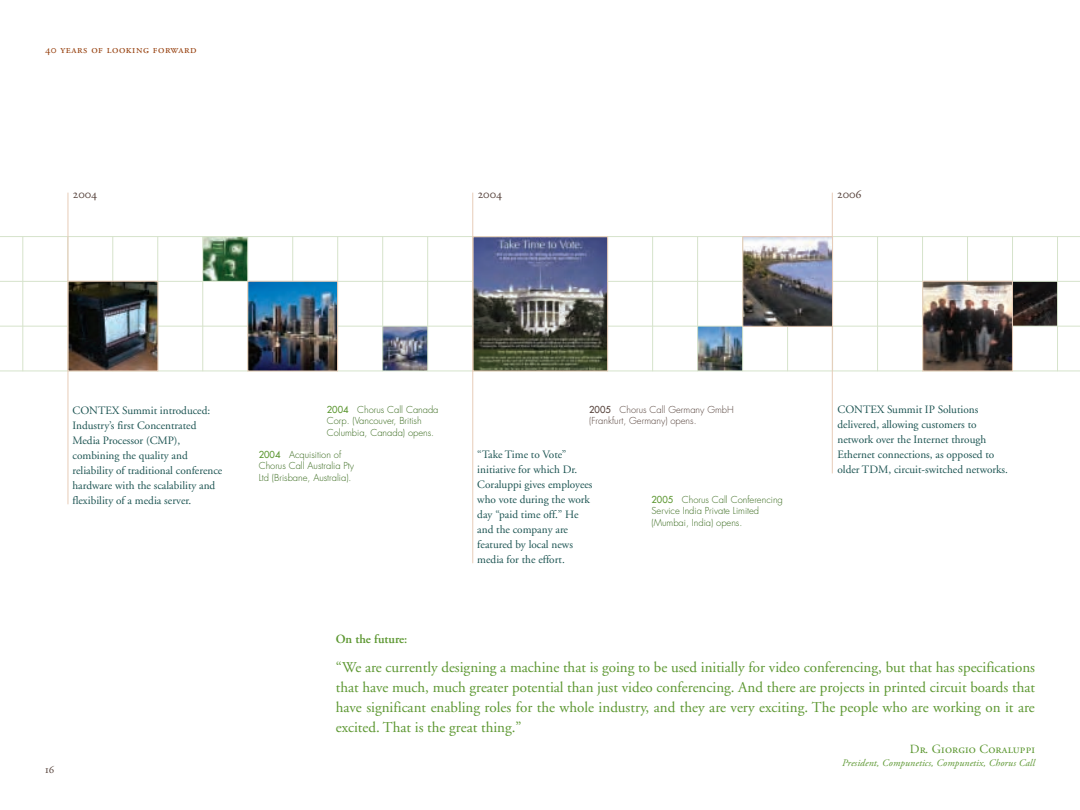
<style>
.page{position:relative;width:1080px;height:810px;background:#fff}
.page>*{position:absolute;margin:0;border:0;box-sizing:border-box;transform-origin:0 0}
.t1{font:15px/20px "Adobe Garamond";color:#5c9731;text-align:justify}
.t2{font:12.5px "Adobe Garamond Regular SC";letter-spacing:.015em;color:#5c9731}
.t3{font:12.5px "Adobe Garamond Regular SC";color:#544039}
.t4{font:600 12.5px "Adobe Garamond";color:#5c9731}
.t5{font:11.25px/15px "Adobe Garamond";color:#1b5351}
.t6{font:11.25px "Adobe Garamond Regular SC";letter-spacing:.05em;color:#96400e}
.t7{font:11.25px "Adobe Garamond Regular SC";color:#544039}
.t8{font:italic 10px "Adobe Garamond Pro";letter-spacing:.015em;color:#5c9731}
.t9{font:300 9.38px/11.2px "Futura";color:#38691c}
.t10{font:300 9.38px/11.2px "Futura";color:#544039}
.s1{font-weight:400;color:#5c9731}
.s2{font-weight:400}
</style>
<div class="page">
<img style="left:203px;top:237px;width:44px;height:44px">
<img style="left:1013px;top:282px;width:44px;height:44px">
<img style="left:383px;top:327px;width:44px;height:44px">
<img style="left:698px;top:327px;width:44px;height:44px">
<hr style="left:22px;top:236px;width:1px;height:135px;background:#d6e3cb">
<hr style="left:112px;top:236px;width:1px;height:135px;background:#d6e3cb">
<hr style="left:157px;top:236px;width:1px;height:135px;background:#d6e3cb">
<hr style="left:202px;top:236px;width:1px;height:135px;background:#d6e3cb">
<hr style="left:247px;top:236px;width:1px;height:135px;background:#d6e3cb">
<hr style="left:292px;top:236px;width:1px;height:135px;background:#d6e3cb">
<hr style="left:337px;top:236px;width:1px;height:135px;background:#d6e3cb">
<hr style="left:382px;top:236px;width:1px;height:135px;background:#d6e3cb">
<hr style="left:427px;top:236px;width:1px;height:135px;background:#d6e3cb">
<hr style="left:652px;top:236px;width:1px;height:135px;background:#d6e3cb">
<hr style="left:697px;top:236px;width:1px;height:135px;background:#d6e3cb">
<hr style="left:742px;top:236px;width:1px;height:135px;background:#d6e3cb">
<hr style="left:787px;top:236px;width:1px;height:135px;background:#d6e3cb">
<hr style="left:877px;top:236px;width:1px;height:135px;background:#d6e3cb">
<hr style="left:922px;top:236px;width:1px;height:135px;background:#d6e3cb">
<hr style="left:967px;top:236px;width:1px;height:135px;background:#d6e3cb">
<hr style="left:1012px;top:236px;width:1px;height:135px;background:#d6e3cb">
<hr style="left:1057px;top:236px;width:1px;height:135px;background:#d6e3cb">
<hr style="left:0;top:236px;width:1080px;height:1px;background:#d6e3cb">
<hr style="left:0;top:281px;width:1080px;height:1px;background:#d6e3cb">
<hr style="left:0;top:326px;width:1080px;height:1px;background:#d6e3cb">
<hr style="left:0;top:371px;width:1080px;height:1px;background:#d6e3cb">
<hr style="left:472px;top:193px;width:1px;height:370px;background:#e7ccb8">
<hr style="left:832px;top:193px;width:1px;height:280px;background:#e7ccb8">
<hr style="left:67px;top:193px;width:1px;height:311px;background:#e7ccb8">
<img style="left:744px;top:238px;width:87px;height:87px">
<div style="left:742px;top:236px;width:91px;height:91px;border:1px solid #e7ccb8"></div>
<img style="left:475px;top:238px;width:131px;height:131px">
<div style="left:473px;top:236px;width:135px;height:135px;border:1px solid #e7ccb8"></div>
<img style="left:924px;top:283px;width:87px;height:86px">
<div style="left:922px;top:281px;width:91px;height:90px;border:1px solid #e7ccb8"></div>
<img style="left:70px;top:283px;width:86px;height:86px">
<div style="left:68px;top:281px;width:90px;height:90px;border:1px solid #e7ccb8"></div>
<img style="left:250px;top:283px;width:86px;height:86px">
<div style="left:248px;top:281px;width:90px;height:90px;border:1px solid #e7ccb8"></div>
<p class="t6" style="left:45px;top:45px;width:153px">40 years of looking forward</p>
<p class="t3" style="left:73px;top:189px;width:26px">2004</p>
<p class="t3" style="left:478px;top:189px;width:26px">2004</p>
<p class="t3" style="left:837px;top:189px;width:26px">2006</p>
<p class="t5" style="left:73px;top:404px;width:151px">CONTEX Summit introduced:<br>Industry’s first Concentrated<br>Media Processor (CMP), combining the quality and reliability of traditional conference hardware with the scalability and flexibility of a media server.</p>
<p class="t7" style="left:45px;top:765px;width:11px">16</p>
<p class="t9" style="left:327px;top:405px;width:113px"><span class="s1">2004</span> Chorus Call Canada<br>Corp. (Vancouver, British<br>Columbia, Canada) opens.</p>
<p class="t10" style="left:589px;top:405px;width:146px"><span class="s2">2005</span> Chorus Call Germany GmbH (Frankfurt, Germany) opens.</p>
<p class="t5" style="left:838px;top:403px;width:172px">CONTEX Summit IP Solutions delivered, allowing customers to network over the Internet through Ethernet connections, as opposed to older TDM, circuit-switched networks.</p>
<p class="t5" style="left:477px;top:448px;width:117px">“Take Time to Vote” initiative for which Dr.<br>Coraluppi gives employees who vote during the work day “paid time off.” He and the company are featured by local news media for the effort.</p>
<p class="t9" style="left:259px;top:450px;width:97px"><span class="s1">2004</span> Acquisition of<br>Chorus Call Australia Pty<br>Ltd (Brisbane, Australia).</p>
<p class="t9" style="left:652px;top:495px;width:133px"><span class="s1">2005</span> Chorus Call Conferencing<br>Service India Private Limited (Mumbai, India) opens.</p>
<p class="t4" style="left:336px;top:634px;width:73px">On the future:</p>
<p class="t1" style="left:336px;top:658px;width:701px">“We are currently designing a machine that is going to be used initially for video conferencing, but that has specifications that have much, much greater potential than just video conferencing. And there are projects in printed circuit boards that have significant enabling roles for the whole industry, and they are very exciting. The people who are working on it are excited. That is the great thing.”</p>
<p class="t2" style="left:910px;top:744px;width:127px">Dr. Giorgio Coraluppi</p>
<p class="t8" style="left:842px;top:759px;width:194px">President, Compunetics, Compunetix, Chorus Call</p>
</div>
